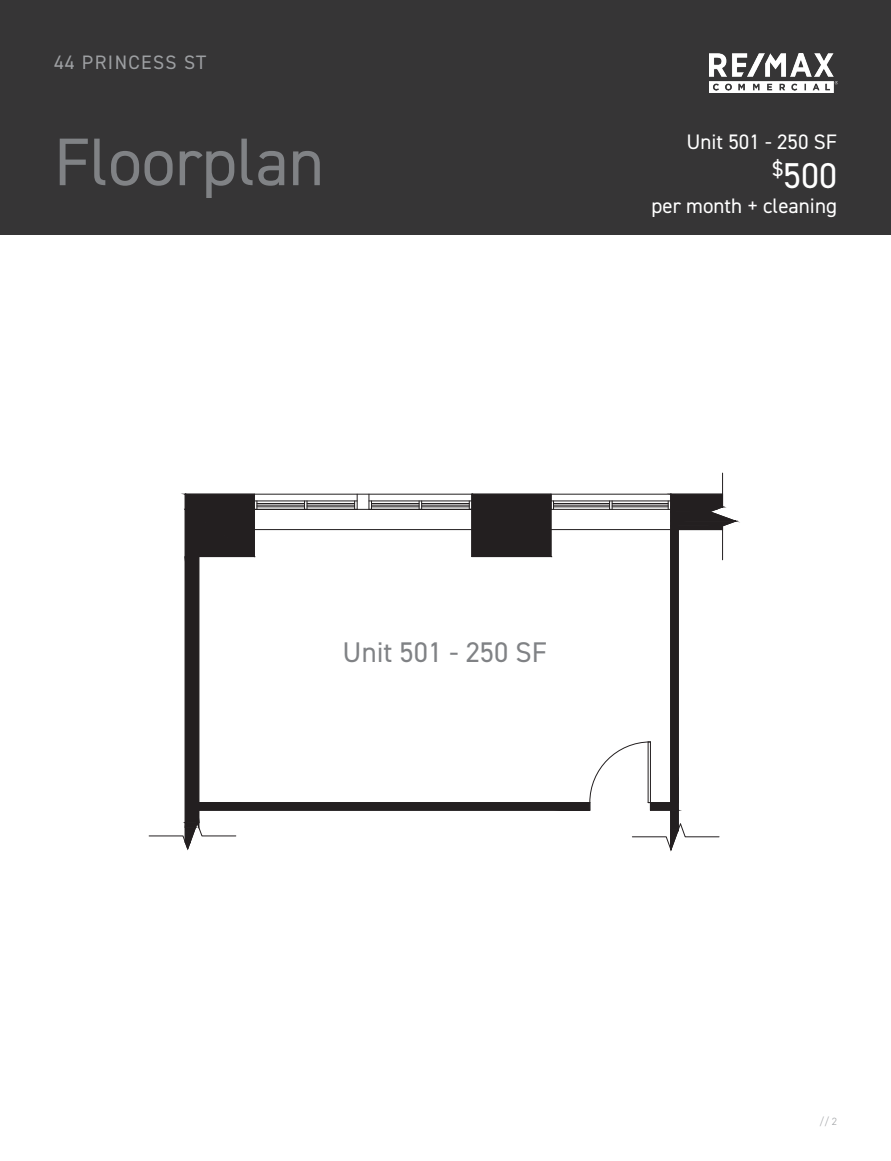
<style>
.page{position:relative;width:891px;height:1161px;background:#fff}
.page>*{position:absolute;margin:0;border:0;box-sizing:border-box;transform-origin:0 0}
.Large_header{font:67.5px "DIN2014";color:#808285}
.t1{font:36px "DIN2014";color:#fff}
.t2{font:28.5px "DIN2014";color:#808285}
.t3{font:21px "DIN2014";color:#fff}
.t4{font:19.5px "DIN2014";letter-spacing:.07em;color:#9d9fa2}
.t5{font:300 10.5px "DIN2014";color:#9d9fa2}
</style>
<div class="page">
<div style="left:0;top:0;width:891px;height:235px;background:#363536"></div>
<img style="left:710px;top:54px;width:127px;height:38px">
<svg style="left:149px;top:473px;width:588px;height:378px"></svg>
<p class="t4" style="left:54px;top:50px;width:154px">44 PRINCESS ST</p>
<p class="Large_header" style="left:54px;top:120px;width:272px">Floorplan</p>
<p class="t3" style="left:686px;top:129px;width:152px">Unit 501 - 250 SF</p>
<p class="t1" style="left:773px;top:153px;width:66px"><sup>$</sup>500</p>
<p class="t3" style="left:652px;top:193px;width:187px">per month + cleaning</p>
<p class="t2" style="left:343px;top:634px;width:206px">Unit 501 - 250 SF</p>
<p class="t5" style="left:819px;top:1115px;width:19px">// 2</p>
</div>
